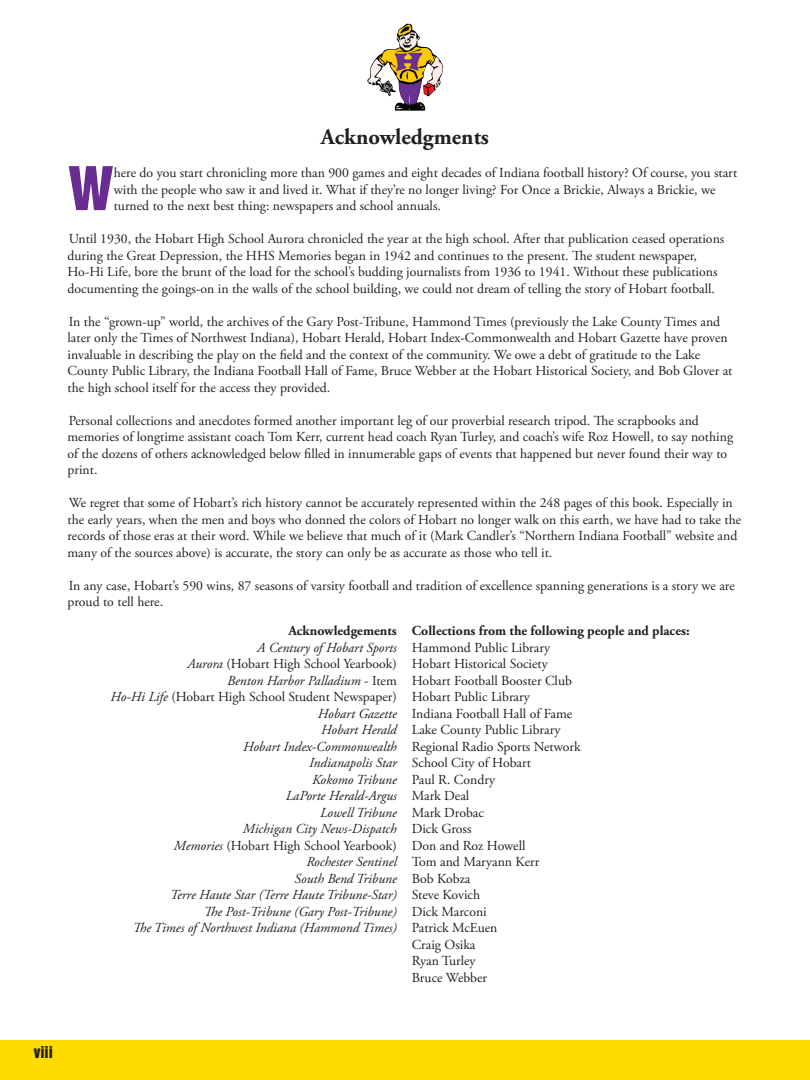
<style>
.page{position:relative;width:810px;height:1080px;background:#fff}
.page>*{position:absolute;margin:0;border:0;box-sizing:border-box;transform-origin:0 0}
.t1{font:55px "Helvetica Inserat LT Std";color:#692c91}
.t2{font:700 22.5px "Adobe Garamond Pro";color:#231f20}
.t3{font:15px "Helvetica Inserat LT Std";color:#231f20}
.t4{font:13.75px/16.5px "Adobe Garamond Pro";color:#231f20}
.t5{font:italic 13.75px/16.5px "Adobe Garamond Pro";color:#231f20;text-align:right}
.s1{font-weight:700;font-style:normal}
.s2{font-style:normal}
.s3{font-weight:700}
</style>
<div class="page">
<div style="left:0;top:1041px;width:810px;height:39px;background:#ffdc01"></div>
<img style="left:367px;top:23px;width:76px;height:88px">
<p class="t2" style="left:321px;top:124px;width:170px">Acknowledgments</p>
<p class="t1" style="left:68px;top:156px;width:47px">W</p>
<p class="t4" style="left:114px;top:165px;width:625px">here do you start chronicling more than 900 games and eight decades of Indiana football history? Of course, you start with the people who saw it and lived it. What if they’re no longer living? For Once a Brickie, Always a Brickie, we turned to the next best thing: newspapers and school annuals.</p>
<p class="t4" style="left:67px;top:231px;width:658px">Until 1930, the Hobart High School Aurora chronicled the year at the high school. After that publication ceased operations during the Great Depression, the HHS Memories began in 1942 and continues to the present. The student newspaper, Ho-Hi Life, bore the brunt of the load for the school’s budding journalists from 1936 to 1941. Without these publications documenting the goings-on in the walls of the school building, we could not dream of telling the story of Hobart football.</p>
<p class="t4" style="left:67px;top:314px;width:666px">In the “grown-up” world, the archives of the Gary Post-Tribune, Hammond Times (previously the Lake County Times and later only the Times of Northwest Indiana), Hobart Herald, Hobart Index-Commonwealth and Hobart Gazette have proven invaluable in describing the play on the field and the context of the community. We owe a debt of gratitude to the Lake County Public Library, the Indiana Football Hall of Fame, Bruce Webber at the Hobart Historical Society, and Bob Glover at the high school itself for the access they provided.</p>
<p class="t4" style="left:67px;top:413px;width:667px">Personal collections and anecdotes formed another important leg of our proverbial research tripod. The scrapbooks and memories of longtime assistant coach Tom Kerr, current head coach Ryan Turley, and coach’s wife Roz Howell, to say nothing of the dozens of others acknowledged below filled in innumerable gaps of events that happened but never found their way to print.</p>
<p class="t4" style="left:67px;top:495px;width:675px">We regret that some of Hobart’s rich history cannot be accurately represented within the 248 pages of this book. Especially in the early years, when the men and boys who donned the colors of Hobart no longer walk on this earth, we have had to take the records of those eras at their word. While we believe that much of it (Mark Candler’s “Northern Indiana Football” website and many of the sources above) is accurate, the story can only be as accurate as those who tell it.</p>
<p class="t4" style="left:67px;top:578px;width:669px">In any case, Hobart’s 590 wins, 87 seasons of varsity football and tradition of excellence spanning generations is a story we are proud to tell here.</p>
<p class="t5" style="left:111px;top:623px;width:288px"><span class="s1">Acknowledgements<br></span>A Century of Hobart Sports<br>Aurora <span class="s2">(Hobart High School Yearbook)<br></span>Benton Harbor Palladium <span class="s2">- Item<br></span>Ho-Hi Life <span class="s2">(Hobart High School Student Newspaper)<br></span>Hobart Gazette<br>Hobart Herald<br>Hobart Index-Commonwealth<br>Indianapolis Star<br>Kokomo Tribune<br>LaPorte Herald-Argus<br>Lowell Tribune<br>Michigan City News-Dispatch<br>Memories <span class="s2">(Hobart High School Yearbook)<br></span>Rochester Sentinel<br>South Bend Tribune<br>Terre Haute Star (Terre Haute Tribune-Star)<br>The Post-Tribune (Gary Post-Tribune)<br>The Times of Northwest Indiana (Hammond Times)</p>
<p class="t4" style="left:412px;top:623px;width:279px"><span class="s3">Collections from the following people and places:<br></span>Hammond Public Library<br>Hobart Historical Society<br>Hobart Football Booster Club<br>Hobart Public Library<br>Indiana Football Hall of Fame<br>Lake County Public Library<br>Regional Radio Sports Network<br>School City of Hobart<br>Paul R. Condry<br>Mark Deal<br>Mark Drobac<br>Dick Gross<br>Don and Roz Howell<br>Tom and Maryann Kerr<br>Bob Kobza<br>Steve Kovich<br>Dick Marconi<br>Patrick McEuen<br>Craig Osika<br>Ryan Turley<br>Bruce Webber</p>
<p class="t3" style="left:34px;top:1043px;width:21px">viii</p>
</div>
